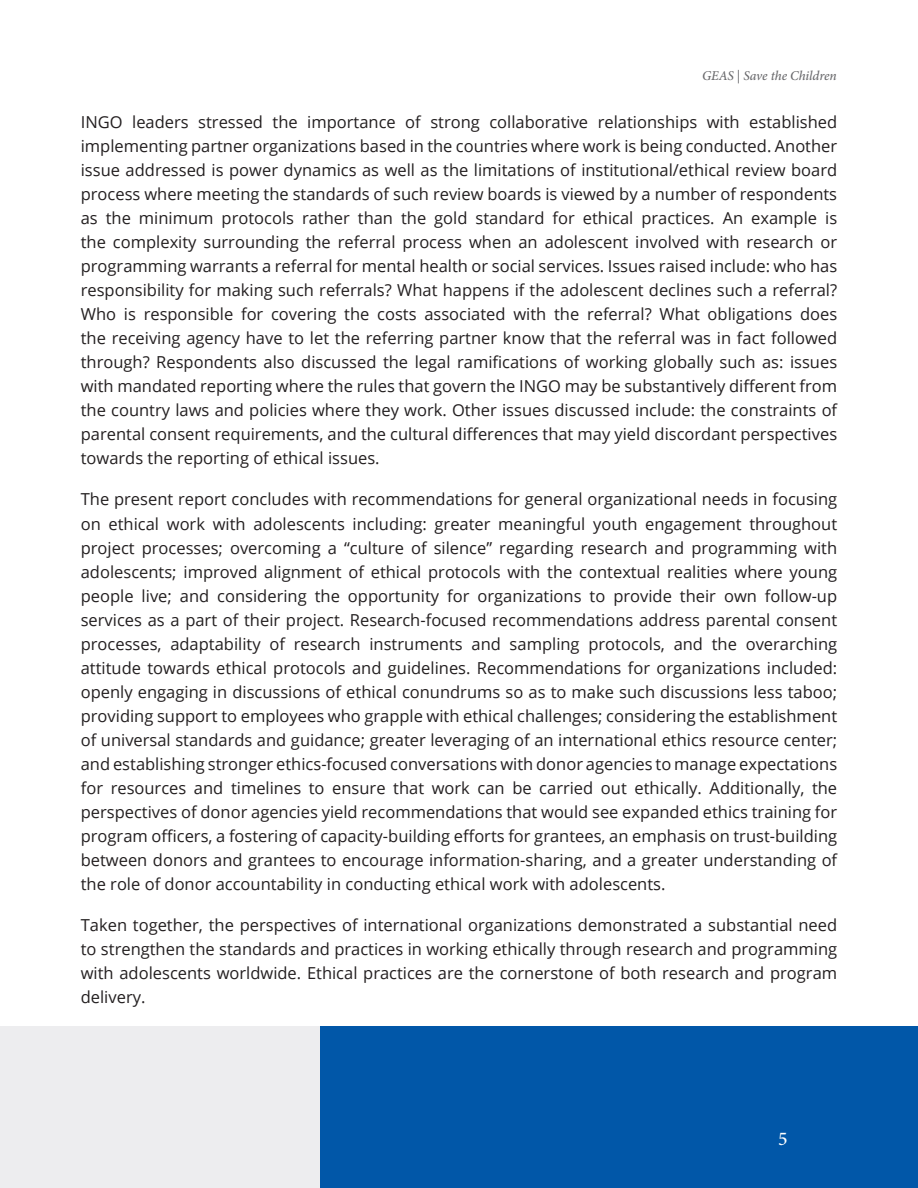
<style>
.page{position:relative;width:918px;height:1188px;background:#fff}
.page>*{position:absolute;margin:0;border:0;box-sizing:border-box;transform-origin:0 0}
.t1{font:500 19.5px "Minion Pro";color:#fff}
.t2{font:16.5px/24px "Open Sans";color:#231f20;text-align:justify}
.t3{font:italic 500 13.5px "Minion Pro";letter-spacing:-.005em;color:#69696c}
</style>
<div class="page">
<div style="left:0;top:1026px;width:321px;height:162px;background:#ededef"></div>
<div style="left:321px;top:1026px;width:597px;height:162px;background:#0157a8"></div>
<p class="t3" style="left:702px;top:67px;width:136px">GEAS | Save the Children</p>
<p class="t2" style="left:81px;top:110px;width:758px">INGO leaders stressed the importance of strong collaborative relationships with established implementing partner organizations based in the countries where work is being conducted. Another issue addressed is power dynamics as well as the limitations of institutional/ethical review board process where meeting the standards of such review boards is viewed by a number of respondents as the minimum protocols rather than the gold standard for ethical practices. An example is the complexity surrounding the referral process when an adolescent involved with research or programming warrants a referral for mental health or social services. Issues raised include: who has responsibility for making such referrals? What happens if the adolescent declines such a referral?<br>Who is responsible for covering the costs associated with the referral? What obligations does the receiving agency have to let the referring partner know that the referral was in fact followed through? Respondents also discussed the legal ramifications of working globally such as: issues with mandated reporting where the rules that govern the INGO may be substantively different from the country laws and policies where they work. Other issues discussed include: the constraints of parental consent requirements, and the cultural differences that may yield discordant perspectives towards the reporting of ethical issues.</p>
<p class="t2" style="left:81px;top:487px;width:758px">The present report concludes with recommendations for general organizational needs in focusing on ethical work with adolescents including: greater meaningful youth engagement throughout project processes; overcoming a “culture of silence” regarding research and programming with adolescents; improved alignment of ethical protocols with the contextual realities where young people live; and considering the opportunity for organizations to provide their own follow-up services as a part of their project. Research-focused recommendations address parental consent processes, adaptability of research instruments and sampling protocols, and the overarching attitude towards ethical protocols and guidelines. Recommendations for organizations included: openly engaging in discussions of ethical conundrums so as to make such discussions less taboo; providing support to employees who grapple with ethical challenges; considering the establishment of universal standards and guidance; greater leveraging of an international ethics resource center; and establishing stronger ethics-focused conversations with donor agencies to manage expectations for resources and timelines to ensure that work can be carried out ethically. Additionally, the perspectives of donor agencies yield recommendations that would see expanded ethics training for program officers, a fostering of capacity-building efforts for grantees, an emphasis on trust-building between donors and grantees to encourage information-sharing, and a greater understanding of the role of donor accountability in conducting ethical work with adolescents.</p>
<p class="t2" style="left:81px;top:912px;width:758px">Taken together, the perspectives of international organizations demonstrated a substantial need to strengthen the standards and practices in working ethically through research and programming with adolescents worldwide. Ethical practices are the cornerstone of both research and program delivery.</p>
<p class="t1" style="left:778px;top:1125px;width:11px">5</p>
</div>
